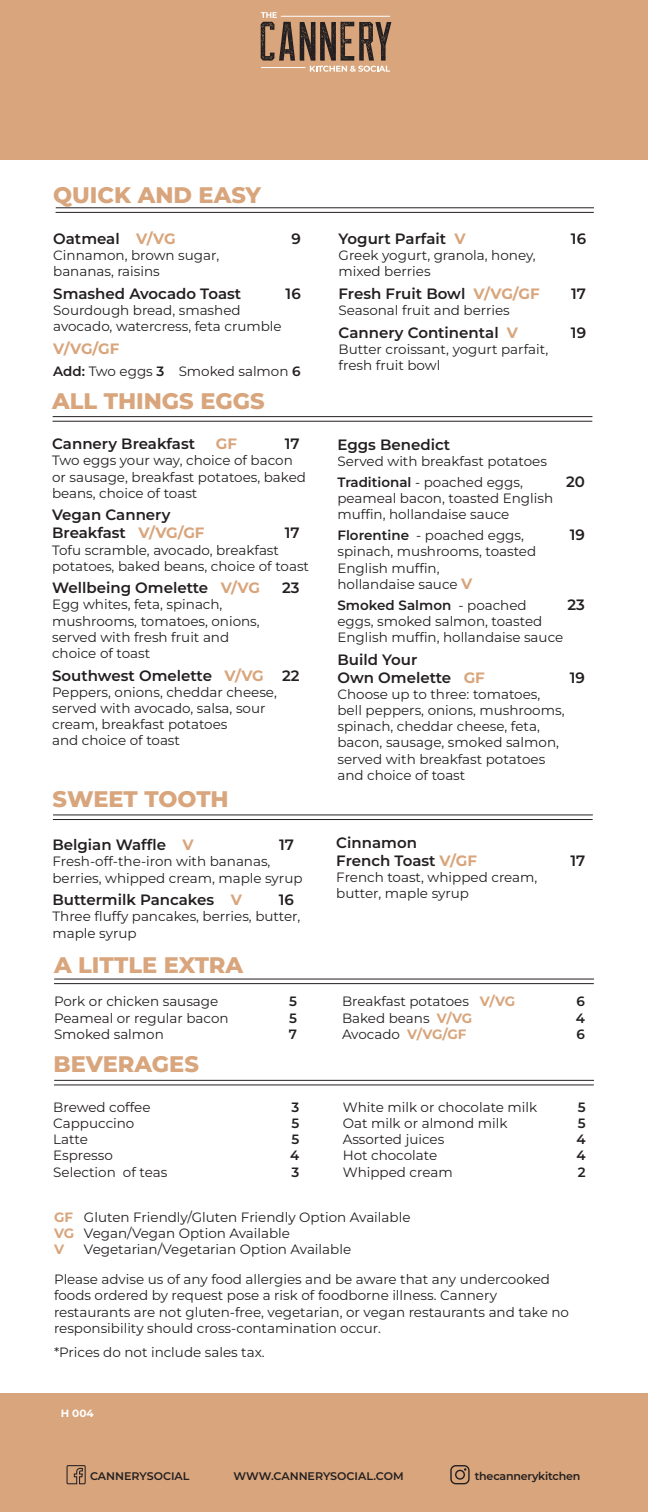
<style>
.page{position:relative;width:648px;height:1512px;background:#fff}
.page>*{position:absolute;margin:0;border:0;box-sizing:border-box;transform-origin:0 0}
.t1{font:800 22.5px "Montserrat";color:#d8a57c}
.t2{font:600 15px/18px "Montserrat";color:#231f20}
.t3{font:700 15px "Montserrat";color:#d8a57c}
.t4{font:13.5px/16.2px "Montserrat";color:#231f20}
.t5{font:600 13.5px "Montserrat";color:#231f20}
.t6{font:600 11.1px "Montserrat";letter-spacing:-.01em;color:#231f20}
.t7{font:700 10.5px "Montserrat";color:#fff}
.s1{font-weight:700;color:#d8a57c}
.s2{font-weight:600}
.s3{font-weight:700;font-size:15px;color:#d8a57c}
.s4{font-weight:400}
</style>
<div class="page">
<div style="left:0;top:0;width:648px;height:160px;background:#d8a57c"></div>
<svg style="left:261px;top:12px;width:130px;height:60px"></svg>
<hr style="left:281px;top:16px;width:109px;height:1px;background:#fff">
<hr style="left:261px;top:67px;width:45px;height:1px;background:#fff">
<div style="left:0;top:1393px;width:648px;height:119px;background:#d8a57c"></div>
<svg style="left:66px;top:1465px;width:20px;height:20px"></svg>
<div style="left:450px;top:1465px;width:20px;height:19px;border:1px solid #231f20;border-radius:5px"></div>
<div style="left:455px;top:1470px;width:10px;height:10px;border:1px solid #231f20;border-radius:50%"></div>
<hr style="left:56px;top:207px;width:538px;height:1px;background:#231f20">
<hr style="left:56px;top:212px;width:538px;height:1px;background:#231f20">
<hr style="left:53px;top:416px;width:539px;height:1px;background:#231f20">
<hr style="left:52px;top:421px;width:540px;height:1px;background:#231f20">
<hr style="left:53px;top:815px;width:540px;height:1px;background:#231f20">
<hr style="left:53px;top:819px;width:540px;height:1px;background:#231f20">
<hr style="left:54px;top:979px;width:540px;height:1px;background:#231f20">
<hr style="left:54px;top:983px;width:540px;height:1px;background:#231f20">
<hr style="left:54px;top:1080px;width:540px;height:1px;background:#231f20">
<hr style="left:54px;top:1085px;width:540px;height:1px;background:#231f20">
<h1 class="t1" style="left:53px;top:179px;width:209px">QUICK AND EASY</h1>
<p class="t2" style="left:53px;top:229px;width:124px">Oatmeal <span class="s1">V/VG</span></p>
<p class="t2" style="left:291px;top:229px;width:11px">9</p>
<p class="t4" style="left:53px;top:247px;width:168px">Cinnamon, brown sugar, bananas, raisins</p>
<p class="t2" style="left:53px;top:284px;width:189px">Smashed Avocado Toast</p>
<p class="t2" style="left:286px;top:284px;width:17px">16</p>
<p class="t4" style="left:53px;top:301px;width:230px">Sourdough bread, smashed avocado, watercress, feta crumble</p>
<p class="t3" style="left:53px;top:337px;width:68px">V/VG/GF</p>
<p class="t4" style="left:53px;top:363px;width:249px"><span class="s2">Add:</span> Two eggs <span class="s2">3</span> Smoked salmon <span class="s2">6</span></p>
<h1 class="t1" style="left:52px;top:384px;width:214px">ALL THINGS EGGS</h1>
<p class="t2" style="left:52px;top:434px;width:145px">Cannery Breakfast</p>
<p class="t3" style="left:216px;top:433px;width:23px">GF</p>
<p class="t2" style="left:285px;top:434px;width:16px">17</p>
<p class="t4" style="left:52px;top:452px;width:255px">Two eggs your way, choice of bacon or sausage, breakfast potatoes, baked beans, choice of toast</p>
<p class="t2" style="left:52px;top:505px;width:154px">Vegan Cannery<br>Breakfast <span class="s1">V/VG/GF</span></p>
<p class="t2" style="left:285px;top:523px;width:16px">17</p>
<p class="t4" style="left:52px;top:541px;width:258px">Tofu scramble, avocado, breakfast potatoes, baked beans, choice of toast</p>
<p class="t2" style="left:52px;top:578px;width:209px">Wellbeing Omelette <span class="s1">V/VG</span></p>
<p class="t2" style="left:282px;top:578px;width:19px">23</p>
<p class="t4" style="left:52px;top:596px;width:209px">Egg whites, feta, spinach, mushrooms, tomatoes, onions, served with fresh fruit and choice of toast</p>
<p class="t2" style="left:52px;top:666px;width:249px">Southwest Omelette <span class="s1">V/VG</span> 22</p>
<p class="t4" style="left:52px;top:683px;width:226px">Peppers, onions, cheddar cheese, served with avocado, salsa, sour cream, breakfast potatoes<br>and choice of toast</p>
<h1 class="t1" style="left:52px;top:783px;width:178px">SWEET TOOTH</h1>
<p class="t2" style="left:52px;top:835px;width:143px">Belgian Waffle <span class="s1">V</span></p>
<p class="t2" style="left:279px;top:835px;width:16px">17</p>
<p class="t4" style="left:52px;top:853px;width:252px">Fresh-off-the-iron with bananas, berries, whipped cream, maple syrup</p>
<p class="t2" style="left:52px;top:890px;width:191px">Buttermilk Pancakes <span class="s1">V</span></p>
<p class="t2" style="left:279px;top:890px;width:17px">16</p>
<p class="t4" style="left:52px;top:908px;width:249px">Three fluffy pancakes, berries, butter, maple syrup</p>
<h1 class="t1" style="left:54px;top:949px;width:191px">A LITTLE EXTRA</h1>
<p class="t2" style="left:339px;top:229px;width:129px">Yogurt Parfait <span class="s1">V</span></p>
<p class="t2" style="left:571px;top:229px;width:17px">16</p>
<p class="t4" style="left:339px;top:247px;width:199px">Greek yogurt, granola, honey, mixed berries</p>
<p class="t2" style="left:339px;top:284px;width:203px">Fresh Fruit Bowl <span class="s1">V/VG/GF</span></p>
<p class="t2" style="left:571px;top:284px;width:16px">17</p>
<p class="t4" style="left:339px;top:302px;width:173px">Seasonal fruit and berries</p>
<p class="t2" style="left:339px;top:323px;width:181px">Cannery Continental <span class="s1">V</span></p>
<p class="t2" style="left:571px;top:323px;width:17px">19</p>
<p class="t4" style="left:339px;top:341px;width:211px">Butter croissant, yogurt parfait, fresh fruit bowl</p>
<p class="t2" style="left:337px;top:435px;width:114px">Eggs Benedict</p>
<p class="t4" style="left:337px;top:450px;width:211px;line-height:21px">Served with breakfast potatoes<br><span class="s2">Traditional</span> - poached eggs,</p>
<p class="t2" style="left:566px;top:472px;width:20px">20</p>
<p class="t4" style="left:337px;top:490px;width:217px">peameal bacon, toasted English muffin, hollandaise sauce</p>
<p class="t4" style="left:337px;top:527px;width:188px"><span class="s2">Florentine</span> - poached eggs,</p>
<p class="t2" style="left:570px;top:525px;width:17px">19</p>
<p class="t4" style="left:337px;top:543px;width:200px">spinach, mushrooms, toasted<br>English muffin,<br>hollandaise sauce <span class="s3">V</span></p>
<p class="t5" style="left:337px;top:595px;width:191px">Smoked Salmon <span class="s4">- poached</span></p>
<p class="t2" style="left:567px;top:595px;width:19px">23</p>
<p class="t4" style="left:337px;top:613px;width:227px">eggs, smoked salmon, toasted<br>English muffin, hollandaise sauce</p>
<p class="t2" style="left:337px;top:650px;width:149px">Build Your<br>Own Omelette <span class="s1">GF</span></p>
<p class="t2" style="left:570px;top:668px;width:17px">19</p>
<p class="t4" style="left:337px;top:686px;width:229px">Choose up to three: tomatoes, bell peppers, onions, mushrooms, spinach, cheddar cheese, feta, bacon, sausage, smoked salmon, served with breakfast potatoes and choice of toast</p>
<p class="t2" style="left:336px;top:833px;width:142px">Cinnamon<br>French Toast <span class="s1">V/GF</span></p>
<p class="t4" style="left:336px;top:869px;width:203px">French toast, whipped cream, butter, maple syrup</p>
<p class="t2" style="left:570px;top:851px;width:16px">17</p>
<p class="t4" style="left:54px;top:993px;width:166px">Pork or chicken sausage</p>
<p class="t5" style="left:289px;top:992px;width:9px">5</p>
<p class="t4" style="left:342px;top:993px;width:175px">Breakfast potatoes <span class="s1">V/VG</span></p>
<p class="t5" style="left:577px;top:992px;width:10px">6</p>
<p class="t4" style="left:54px;top:1009px;width:176px">Peameal or regular bacon</p>
<p class="t5" style="left:289px;top:1008px;width:9px">5</p>
<p class="t4" style="left:342px;top:1009px;width:132px">Baked beans <span class="s1">V/VG</span></p>
<p class="t5" style="left:576px;top:1008px;width:11px">4</p>
<p class="t4" style="left:54px;top:1026px;width:111px">Smoked salmon</p>
<p class="t5" style="left:289px;top:1025px;width:10px">7</p>
<p class="t4" style="left:342px;top:1026px;width:126px">Avocado <span class="s1">V/VG/GF</span></p>
<p class="t5" style="left:577px;top:1025px;width:10px">6</p>
<h1 class="t1" style="left:54px;top:1048px;width:147px">BEVERAGES</h1>
<p class="t4" style="left:53px;top:1098px;width:99px">Brewed coffee</p>
<p class="t5" style="left:291px;top:1097px;width:9px">3</p>
<p class="t4" style="left:343px;top:1098px;width:196px">White milk or chocolate milk</p>
<p class="t5" style="left:578px;top:1097px;width:9px">5</p>
<p class="t4" style="left:53px;top:1115px;width:83px">Cappuccino</p>
<p class="t5" style="left:291px;top:1114px;width:9px">5</p>
<p class="t4" style="left:343px;top:1115px;width:166px">Oat milk or almond milk</p>
<p class="t5" style="left:578px;top:1114px;width:9px">5</p>
<p class="t4" style="left:53px;top:1131px;width:36px">Latte</p>
<p class="t5" style="left:291px;top:1130px;width:9px">5</p>
<p class="t4" style="left:343px;top:1131px;width:103px">Assorted juices</p>
<p class="t5" style="left:577px;top:1130px;width:11px">4</p>
<p class="t4" style="left:53px;top:1147px;width:61px">Espresso</p>
<p class="t5" style="left:290px;top:1146px;width:11px">4</p>
<p class="t4" style="left:343px;top:1147px;width:96px">Hot chocolate</p>
<p class="t5" style="left:577px;top:1146px;width:11px">4</p>
<p class="t4" style="left:53px;top:1163px;width:116px">Selection of teas</p>
<p class="t5" style="left:291px;top:1162px;width:9px">3</p>
<p class="t4" style="left:343px;top:1163px;width:111px">Whipped cream</p>
<p class="t5" style="left:578px;top:1162px;width:9px">2</p>
<p class="t4" style="left:54px;top:1208px;width:358px"><span class="s1">GF</span> Gluten Friendly/Gluten Friendly Option Available<br><span class="s1">VG</span> Vegan/Vegan Option Available<br><span class="s1">V</span></p>
<p class="t4" style="left:84px;top:1241px;width:269px">Vegetarian/Vegetarian Option Available</p>
<p class="t4" style="left:54px;top:1271px;width:517px">Please advise us of any food allergies and be aware that any undercooked foods ordered by request pose a risk of foodborne illness. Cannery restaurants are not gluten-free, vegetarian, or vegan restaurants and take no responsibility should cross-contamination occur.</p>
<p class="t4" style="left:54px;top:1343px;width:212px">*Prices do not include sales tax.</p>
<p class="t7" style="left:61px;top:1405px;width:34px">H 004</p>
<p class="t6" style="left:90px;top:1468px;width:101px">CANNERYSOCIAL</p>
<p class="t6" style="left:233px;top:1468px;width:172px">WWW.CANNERYSOCIAL.COM</p>
<p class="t6" style="left:475px;top:1468px;width:107px">thecannerykitchen</p>
</div>
